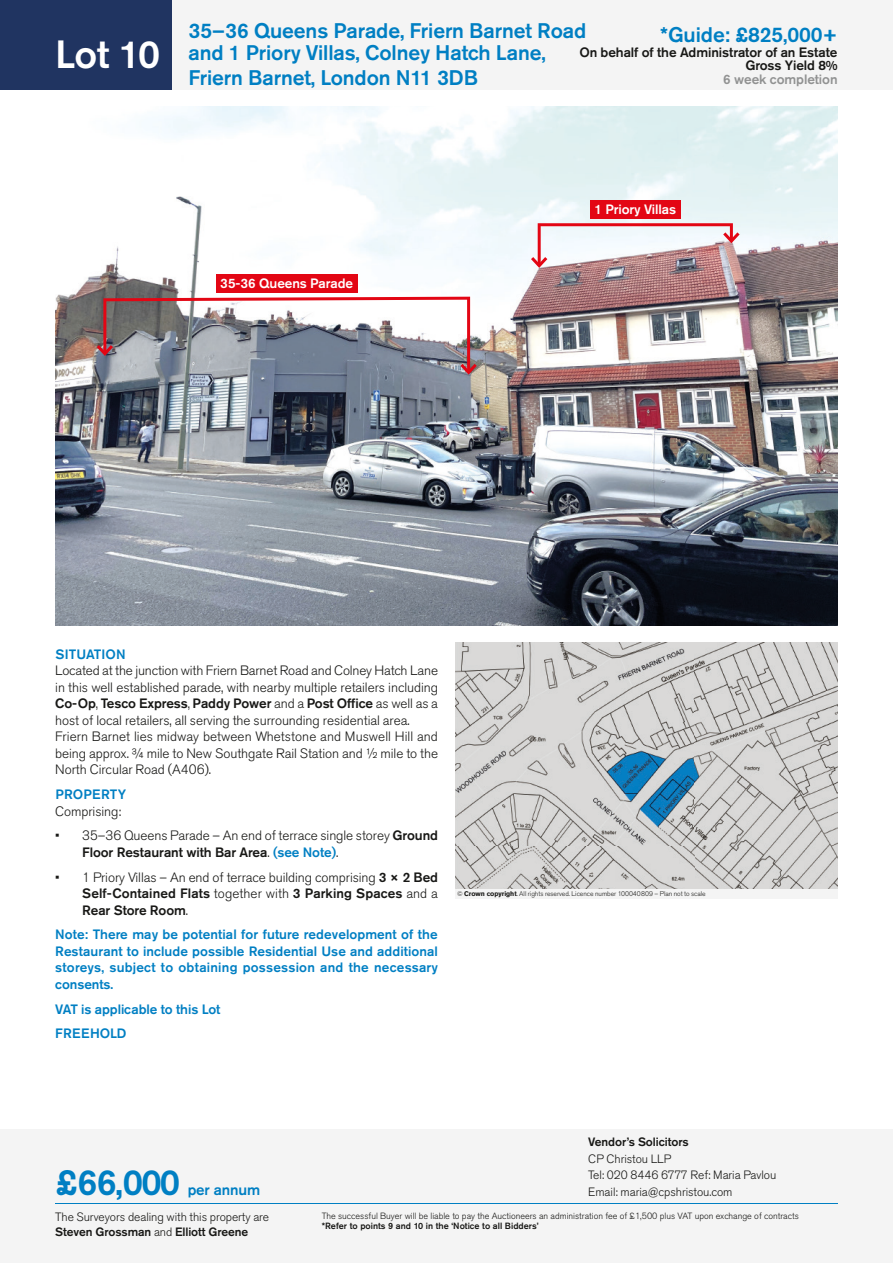
<style>
.page{position:relative;width:893px;height:1263px;background:#fff}
.page>*{position:absolute;margin:0;border:0;box-sizing:border-box;transform-origin:0 0}
.t1{font:500 39px "Akzidenz Grotesk Pro";color:#fff}
.t2{font:500 36px "Akzidenz Grotesk Pro";color:#007fc3}
.t3{font:500 21px/22.5px "Akzidenz Grotesk Pro";letter-spacing:-.005em;color:#007fc3}
.t4{font:500 15px "Akzidenz Grotesk Pro";letter-spacing:-.005em;color:#007fc3}
.t5{font:300 13.5px/16.5px "Akzidenz Grotesk Pro";letter-spacing:-.005em;color:#181816}
.t6{font:500 13.5px/16.5px "Akzidenz Grotesk Pro";letter-spacing:.015em;color:#007fc3;text-align:justify}
.t7{font:500 13.5px/13.5px "Akzidenz Grotesk Pro";letter-spacing:-.005em;color:#181816;text-align:right}
.t8{font:500 13.5px/24.8px "Akzidenz Grotesk Pro";letter-spacing:-.005em;color:#007fc3}
.t9{font:500 13.5px "Akzidenz Grotesk Pro";letter-spacing:-.005em;color:#fff}
.t10{font:500 13.5px "Akzidenz Grotesk Pro";letter-spacing:-.005em;color:#919292}
.t11{font:300 12px/16.5px "Akzidenz Grotesk Pro";letter-spacing:-.005em;color:#181816}
.t12{font:500 12px "Akzidenz Grotesk Pro";letter-spacing:-.005em;color:#181816}
.t13{font:300 9px "Akzidenz Grotesk Pro";color:#181816}
.t14{font:500 9px "Akzidenz Grotesk Pro";color:#181816}
.t15{font:300 6.75px "Akzidenz Grotesk Pro";letter-spacing:-.005em;color:#181816}
.s1{font-weight:500}
.s2{font-weight:500;color:#007fc3}
.s3{font-weight:700}
</style>
<div class="page">
<div style="left:0;top:0;width:893px;height:89px;background:#f4f4f4"></div>
<div style="left:0;top:1129px;width:893px;height:134px;background:#f4f4f4"></div>
<div style="left:0;top:0;width:171px;height:89px;background:#203461"></div>
<hr style="left:55px;top:1203px;width:783px;height:1px;background:#007fc3">
<img style="left:55px;top:106px;width:783px;height:520px">
<svg style="left:97px;top:297px;width:380px;height:78px"></svg>
<svg style="left:531px;top:223px;width:209px;height:45px"></svg>
<img style="left:455px;top:642px;width:383px;height:247px">
<div style="left:455px;top:889px;width:383px;height:9px;background:#f4f4f4"></div>
<div style="left:216px;top:274px;width:141px;height:18px;background:#e30614"></div>
<div style="left:590px;top:200px;width:90px;height:18px;background:#e30614"></div>
<h1 class="t1" style="left:55px;top:29px;width:106px">Lot 10</h1>
<h3 class="t3" style="left:189px;top:19px;width:399px">35–36 Queens Parade, Friern Barnet Road and 1 Priory Villas, Colney Hatch Lane,</h3>
<h3 class="t3" style="left:189px;top:67px;width:291px">Friern Barnet, London N11 3DB</h3>
<h3 class="t3" style="left:660px;top:23px;width:179px">*Guide: £825,000+</h3>
<p class="t7" style="left:579px;top:45px;width:260px">On behalf of the Administrator of an Estate<br>Gross Yield 8%</p>
<p class="t10" style="left:723px;top:71px;width:116px">6 week completion</p>
<p class="t9" style="left:220px;top:275px;width:134px">35-36 Queens Parade</p>
<p class="t9" style="left:594px;top:200px;width:83px">1 Priory Villas</p>
<p class="t6" style="left:55px;top:646px;width:72px">SITUATION</p>
<p class="t5" style="left:55px;top:662px;width:384px">Located at the junction with Friern Barnet Road and Colney Hatch Lane in this well established parade, with nearby multiple retailers including <span class="s1">Co-Op</span>, <span class="s1">Tesco Express</span>, <span class="s1">Paddy Power</span> and a <span class="s1">Post Office</span> as well as a host of local retailers, all serving the surrounding residential area.<br>Friern Barnet lies midway between Whetstone and Muswell Hill and being approx. ¾ mile to New Southgate Rail Station and ½ mile to the North Circular Road (A406).</p>
<p class="t6" style="left:55px;top:786px;width:72px">PROPERTY</p>
<p class="t5" style="left:55px;top:803px;width:67px">Comprising:</p>
<p class="t5" style="left:82px;top:827px;width:357px;text-indent:-27px">• 35–36 Queens Parade – An end of terrace single storey <span class="s1">Ground<br>Floor Restaurant with Bar Area</span>. <span class="s2">(see Note)</span>.</p>
<p class="t5" style="left:82px;top:869px;width:357px;text-align:justify;text-indent:-27px">• 1 Priory Villas – An end of terrace building comprising <span class="s1">3 × 2 Bed Self-Contained Flats</span> together with <span class="s1">3 Parking Spaces</span> and a <span class="s1">Rear Store Room</span>.</p>
<p class="t6" style="left:55px;top:926px;width:384px">Note: There may be potential for future redevelopment of the Restaurant to include possible Residential Use and additional storeys, subject to obtaining possession and the necessary consents.</p>
<p class="t8" style="left:55px;top:996px;width:167px">VAT is applicable to this Lot<br>FREEHOLD</p>
<p class="t15" style="left:457px;top:889px;width:250px">© <span class="s3">Crown copyright</span>. All rights reserved. Licence number 100040809 – Plan not to scale</p>
<h2 class="t2" style="left:55px;top:1159px;width:126px">£66,000</h2>
<p class="t4" style="left:188px;top:1180px;width:74px">per annum</p>
<p class="t12" style="left:588px;top:1134px;width:102px">Vendor’s Solicitors</p>
<p class="t11" style="left:588px;top:1150px;width:190px">CP Christou LLP<br>Tel: 020 8446 6777 Ref: Maria Pavlou<br>Email: maria@cpshristou.com</p>
<p class="t11" style="left:55px;top:1209px;width:215px;line-height:15px">The Surveyors dealing with this property are<br><span class="s1">Steven Grossman</span> and <span class="s1">Elliott Greene</span></p>
<p class="t13" style="left:322px;top:1209px;width:479px">The successful Buyer will be liable to pay the Auctioneers an administration fee of £1,500 plus VAT upon exchange of contracts</p>
<p class="t14" style="left:322px;top:1220px;width:218px">*Refer to points 9 and 10 in the ‘Notice to all Bidders’</p>
</div>
